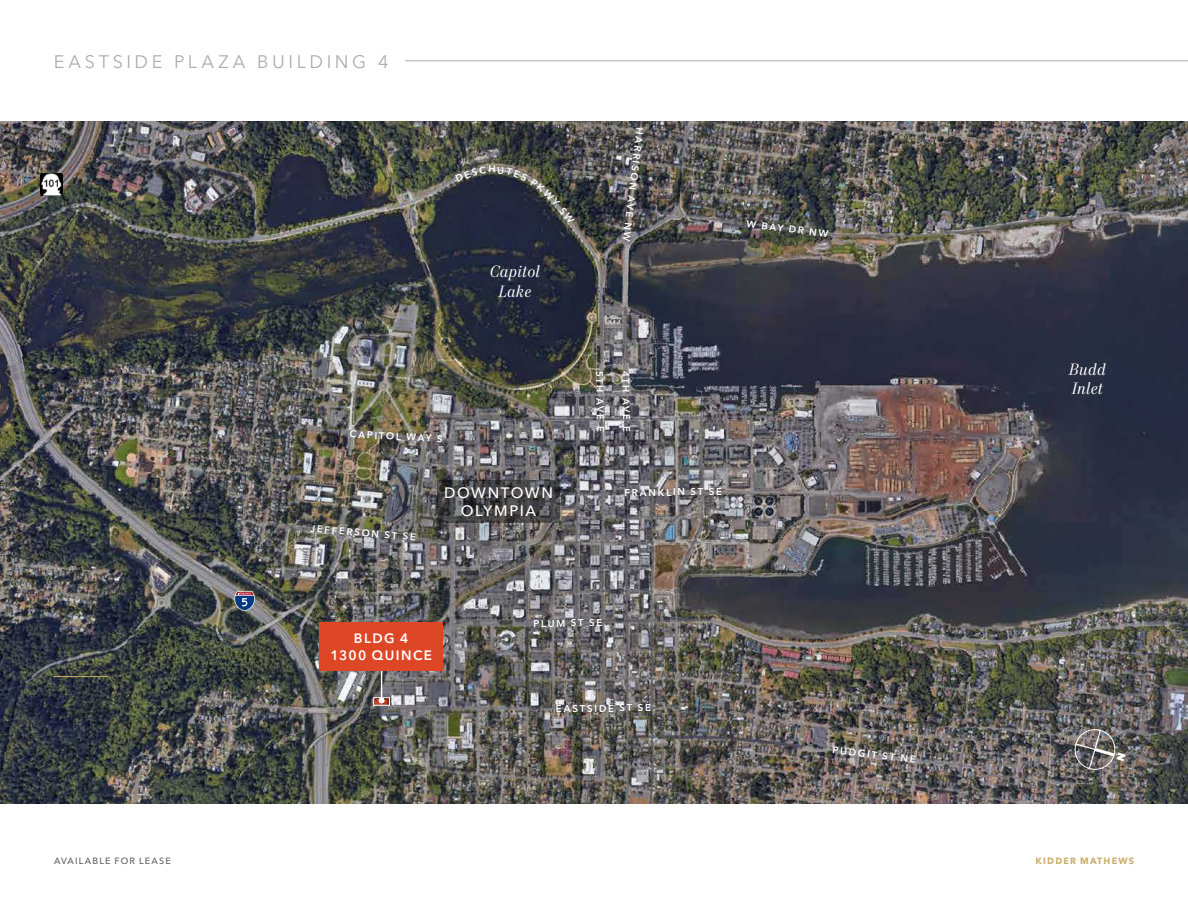
<style>
.page{position:relative;width:1188px;height:918px;background:#fff}
.page>*{position:absolute;margin:0;border:0;box-sizing:border-box;transform-origin:0 0}
.t1{font:18px "Avenir Next LT Pro";letter-spacing:.2em;color:#afabac}
.t2{font:italic 16.5px/19.5px "Mort Modern 08";letter-spacing:.015em;color:#fff}
.t3{font:500 15px/18px "Avenir Next LT Pro";letter-spacing:.11em;color:#fff;text-align:center}
.t4{font:600 13.5px/16.5px "Avenir Next LT Pro";letter-spacing:.105em;color:#fff;text-align:center}
.t5{font:600 9.75px "Avenir Next LT Pro";color:#fff}
.t6{font:500 9px "Avenir Next LT Pro";letter-spacing:.13em;color:#5f5d5e}
.t7{font:700 9px "Avenir Next LT Pro";letter-spacing:.13em;color:#cbae6c}
</style>
<div class="page">
<img style="left:0;top:122px;width:1188px;height:681px">
<svg style="left:234px;top:591px;width:21px;height:20px"></svg>
<img style="left:41px;top:174px;width:21px;height:21px">
<hr style="left:54px;top:676px;width:54px;height:1px;background:#cbae6c">
<svg style="left:375px;top:699px;width:13px;height:5px"></svg>
<div style="left:373px;top:697px;width:17px;height:9px;border:1px solid #fff"></div>
<hr style="left:381px;top:661px;width:1px;height:39px;background:#fff">
<svg style="left:379px;top:697px;width:6px;height:6px"></svg>
<div style="left:320px;top:622px;width:123px;height:49px;background:#de4726"></div>
<svg style="left:437px;top:480px;width:123px;height:43px;background:#434345"></svg>
<hr style="left:405px;top:60px;width:783px;height:1px;background:#afabac">
<svg style="left:1073px;top:727px;width:53px;height:45px;background:#777371"></svg>
<img style="left:455px;top:166px;width:120px;height:58px">
<h1 class="t1" style="left:54px;top:51px;width:336px">EASTSIDE PLAZA BUILDING 4</h1>
<h2 class="t2" style="left:489px;top:263px;width:52px;text-align:center">Capitol<br>Lake</h2>
<p class="t5" style="left:350px;top:428px;width:94px;rotate:3deg">CAPITOL WAY S</p>
<p class="t5" style="left:311px;top:522px;width:107px;rotate:5deg">JEFFERSON ST SE</p>
<h3 class="t3" style="left:444px;top:484px;width:110px">DOWNTOWN<br>OLYMPIA</h3>
<p class="t5" style="left:646px;top:128px;width:116px;rotate:97deg">HARRISON AVE NW</p>
<p class="t5" style="left:747px;top:218px;width:84px;rotate:7deg">W BAY DR NW</p>
<p class="t5" style="left:606px;top:371px;width:62px;rotate:89deg">5TH AVE E</p>
<p class="t5" style="left:632px;top:371px;width:62px;rotate:89deg">4TH AVE E</p>
<p class="t5" style="left:624px;top:487px;width:99px;rotate:-1deg">FRANKLIN ST SE</p>
<h3 class="t4" style="left:330px;top:630px;width:103px">BLDG 4<br>1300 QUINCE</h3>
<p class="t5" style="left:533px;top:618px;width:70px;rotate:-1deg">PLUM ST SE</p>
<p class="t5" style="left:556px;top:703px;width:97px;rotate:-1deg">EASTSIDE ST SE</p>
<p class="t5" style="left:833px;top:744px;width:85px;rotate:7deg">PUDGIT ST NE</p>
<h2 class="t2" style="left:1068px;top:360px;width:39px">Budd<br>Inlet</h2>
<p class="t6" style="left:54px;top:855px;width:118px">AVAILABLE FOR LEASE</p>
<p class="t7" style="left:1036px;top:855px;width:100px">KIDDER MATHEWS</p>
</div>
